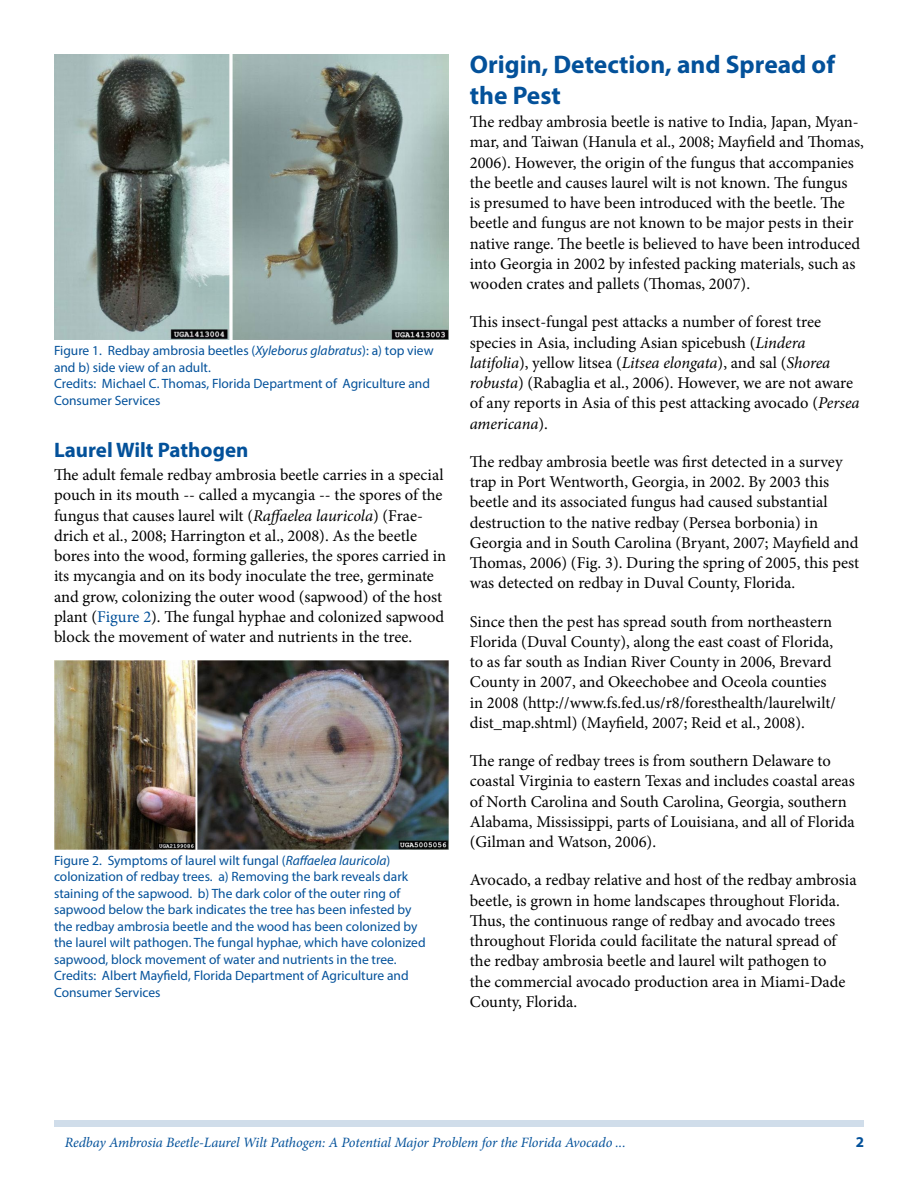
<style>
.page{position:relative;width:918px;height:1188px;background:#fff}
.page>*{position:absolute;margin:0;border:0;box-sizing:border-box;transform-origin:0 0}
.t1{font:700 25.5px/30.6px "Myriad Pro";color:#03519a}
.t2{font:700 21px "Myriad Pro";color:#03519a}
.t3{font:16.5px/20.2px "Minion Pro";color:#000}
.t4{font:700 15px "Myriad Pro";color:#03519a}
.t5{font:italic 14.25px "Minion Pro";letter-spacing:-.01em;color:#03519a}
.t6{font:13.5px/16.5px "Myriad Pro";color:#03519a}
.s1{font-style:italic}
.s2{color:#03519a}
</style>
<div class="page">
<div style="left:54px;top:1120px;width:810px;height:7px;background:#d0ddea"></div>
<img style="left:54px;top:54px;width:394px;height:286px">
<img style="left:54px;top:661px;width:394px;height:188px">
<p class="t6" style="left:54px;top:342px;width:381px">Figure 1. Redbay ambrosia beetles (<span class="s1">Xyleborus glabratus</span>): a) top view and b) side view of an adult.<br>Credits: Michael C. Thomas, Florida Department of Agriculture and Consumer Services</p>
<p class="t2" style="left:54px;top:436px;width:196px">Laurel Wilt Pathogen</p>
<p class="t3" style="left:54px;top:465px;width:394px">The adult female redbay ambrosia beetle carries in a special pouch in its mouth -- called a mycangia -- the spores of the fungus that causes laurel wilt (<span class="s1">Raffaelea lauricola</span>) (Frae&shy;drich et al., 2008; Harrington et al., 2008). As the beetle bores into the wood, forming galleries, the spores carried in its mycangia and on its body inoculate the tree, germinate and grow, colonizing the outer wood (sapwood) of the host plant (<span class="s2">Figure 2</span>). The fungal hyphae and colonized sapwood block the movement of water and nutrients in the tree.</p>
<p class="t6" style="left:54px;top:852px;width:373px">Figure 2. Symptoms of laurel wilt fungal (<span class="s1">Raffaelea lauricola</span>) colonization of redbay trees. a) Removing the bark reveals dark staining of the sapwood. b) The dark color of the outer ring of sapwood below the bark indicates the tree has been infested by the redbay ambrosia beetle and the wood has been colonized by the laurel wilt pathogen. The fungal hyphae, which have colonized sapwood, block movement of water and nutrients in the tree.<br>Credits: Albert Mayfield, Florida Department of Agriculture and Consumer Services</p>
<h1 class="t1" style="left:470px;top:48px;width:367px">Origin, Detection, and Spread of the Pest</h1>
<p class="t3" style="left:470px;top:112px;width:396px">The redbay ambrosia beetle is native to India, Japan, Myan&shy;mar, and Taiwan (Hanula et al., 2008; Mayfield and Thomas, 2006). However, the origin of the fungus that accompanies the beetle and causes laurel wilt is not known. The fungus<br>is presumed to have been introduced with the beetle. The beetle and fungus are not known to be major pests in their native range. The beetle is believed to have been introduced into Georgia in 2002 by infested packing materials, such as wooden crates and pallets (Thomas, 2007).</p>
<p class="t3" style="left:470px;top:312px;width:391px">This insect-fungal pest attacks a number of forest tree species in Asia, including Asian spicebush (<span class="s1">Lindera latifolia</span>), yellow litsea (<span class="s1">Litsea elongata</span>), and sal (<span class="s1">Shorea robusta</span>) (Rabaglia et al., 2006). However, we are not aware of any reports in Asia of this pest attacking avocado (<span class="s1">Persea americana</span>).</p>
<p class="t3" style="left:470px;top:452px;width:391px">The redbay ambrosia beetle was first detected in a survey trap in Port Wentworth, Georgia, in 2002. By 2003 this beetle and its associated fungus had caused substantial destruction to the native redbay (Persea borbonia) in Georgia and in South Carolina (Bryant, 2007; Mayfield and Thomas, 2006) (Fig. 3). During the spring of 2005, this pest was detected on redbay in Duval County, Florida.</p>
<p class="t3" style="left:470px;top:611px;width:368px">Since then the pest has spread south from northeastern Florida (Duval County), along the east coast of Florida, to as far south as Indian River County in 2006, Brevard County in 2007, and Okeechobee and Oceola counties in 2008 (http://www.fs.fed.us/r8/foresthealth/laurelwilt/ dist_map.shtml) (Mayfield, 2007; Reid et al., 2008).</p>
<p class="t3" style="left:470px;top:751px;width:387px">The range of redbay trees is from southern Delaware to coastal Virginia to eastern Texas and includes coastal areas of North Carolina and South Carolina, Georgia, southern Alabama, Mississippi, parts of Louisiana, and all of Florida (Gilman and Watson, 2006).</p>
<p class="t3" style="left:470px;top:870px;width:388px">Avocado, a redbay relative and host of the redbay ambrosia beetle, is grown in home landscapes throughout Florida.<br>Thus, the continuous range of redbay and avocado trees throughout Florida could facilitate the natural spread of the redbay ambrosia beetle and laurel wilt pathogen to<br>the commercial avocado production area in Miami-Dade County, Florida.</p>
<p class="t5" style="left:65px;top:1133px;width:562px">Redbay Ambrosia Beetle-Laurel Wilt Pathogen: A Potential Major Problem for the Florida Avocado ...</p>
<p class="t4" style="left:856px;top:1133px;width:10px">2</p>
</div>
